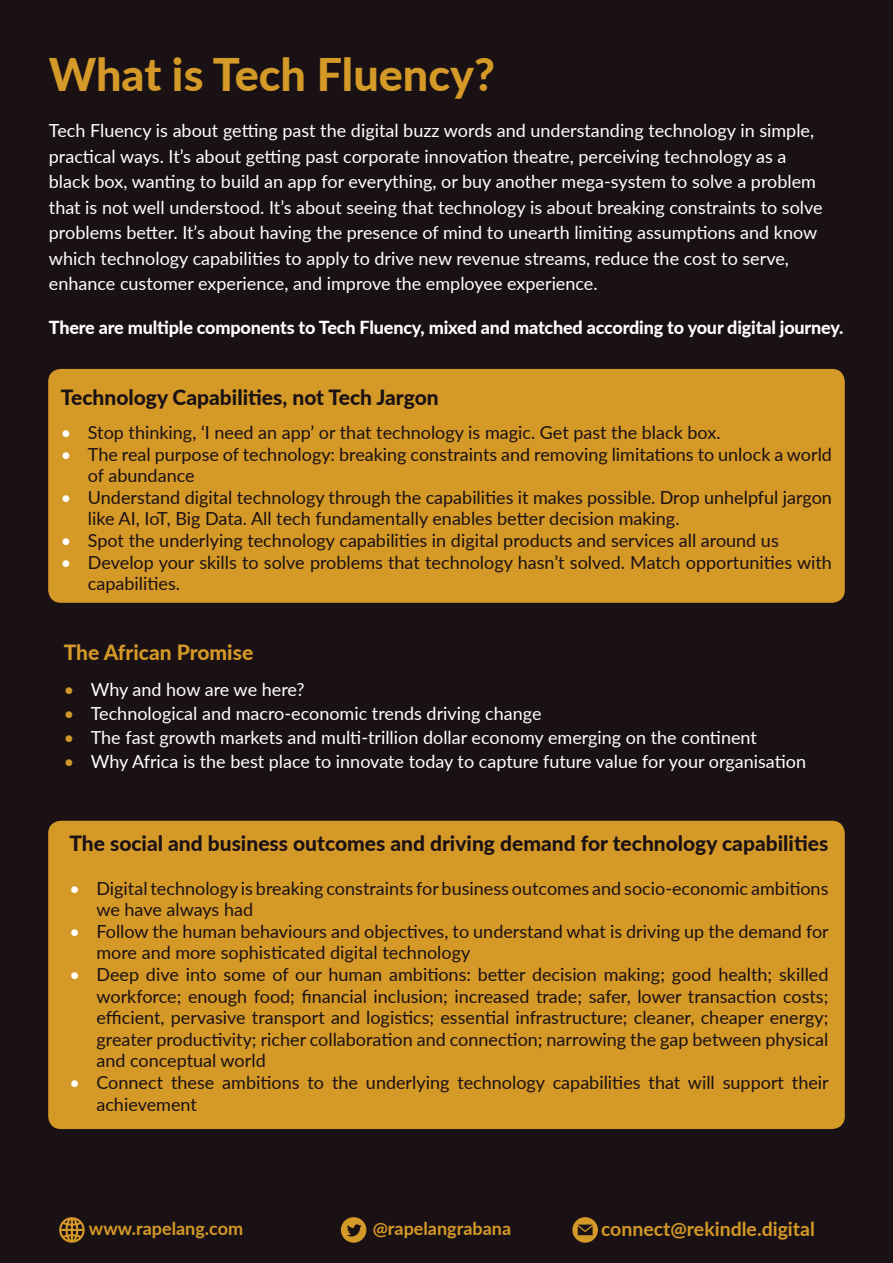
<style>
.page{position:relative;width:893px;height:1263px;background:#1a1114}
.page>*{position:absolute;margin:0;border:0;box-sizing:border-box;transform-origin:0 0}
.t1{font:800 45px "Lato";color:#d59928}
.t2{font:800 21px "Lato";color:#1a1114}
.t3{font:800 21px "Lato";color:#d59928}
.t4{font:700 19.5px "Lato";color:#d59928}
.t5{font:18px/21.6px "Lato";color:#1a1114}
.t6{font:18px/25.5px "Lato";color:#fff}
.t7{font:800 18px "Lato";letter-spacing:-.01em;color:#fff}
.t8{font:700 18px "Lato";color:#d59928}
.s1{color:#fff}
.s2{color:#d59928}
</style>
<div class="page">
<svg style="left:341px;top:1217px;width:25px;height:26px"></svg>
<svg style="left:572px;top:1217px;width:26px;height:26px"></svg>
<svg style="left:59px;top:1217px;width:26px;height:26px"></svg>
<div style="left:48px;top:369px;width:797px;height:234px;background:#d59928;border-radius:13px"></div>
<div style="left:48px;top:821px;width:797px;height:308px;background:#d59928;border-radius:13px"></div>
<h1 class="t1" style="left:49px;top:55px;width:448px">What is Tech Fluency?</h1>
<p class="t6" style="left:49px;top:117px;width:775px">Tech Fluency is about getting past the digital buzz words and understanding technology in simple, practical ways. It’s about getting past corporate innovation theatre, perceiving technology as a black box, wanting to build an app for everything, or buy another mega-system to solve a problem that is not well understood. It’s about seeing that technology is about breaking constraints to solve problems better. It’s about having the presence of mind to unearth limiting assumptions and know which technology capabilities to apply to drive new revenue streams, reduce the cost to serve, enhance customer experience, and improve the employee experience.</p>
<p class="t7" style="left:49px;top:314px;width:796px">There are multiple components to Tech Fluency, mixed and matched according to your digital journey.</p>
<p class="t2" style="left:61px;top:381px;width:379px">Technology Capabilities, not Tech Jargon</p>
<p class="t5" style="left:61px;top:421px;width:661px"><span class="s1">•</span> Stop thinking, ‘I need an app’ or that technology is magic. Get past the black box.</p>
<p class="t5" style="left:88px;top:443px;width:746px;text-indent:-27px"><span class="s1">•</span> The real purpose of technology: breaking constraints and removing limitations to unlock a world of abundance</p>
<p class="t5" style="left:88px;top:486px;width:746px;text-indent:-27px"><span class="s1">•</span> Understand digital technology through the capabilities it makes possible. Drop unhelpful jargon like AI, IoT, Big Data. All tech fundamentally enables better decision making.</p>
<p class="t5" style="left:61px;top:529px;width:719px"><span class="s1">•</span> Spot the underlying technology capabilities in digital products and services all around us</p>
<p class="t5" style="left:88px;top:551px;width:745px;text-indent:-27px"><span class="s1">•</span> Develop your skills to solve problems that technology hasn’t solved. Match opportunities with capabilities.</p>
<p class="t3" style="left:64px;top:643px;width:191px">The African Promise</p>
<p class="t6" style="left:64px;top:678px;width:242px"><span class="s2">•</span> Why and how are we here?</p>
<p class="t6" style="left:64px;top:700px;width:479px"><span class="s2">•</span> Technological and macro-economic trends driving change</p>
<p class="t6" style="left:64px;top:724px;width:695px"><span class="s2">•</span> The fast growth markets and multi-trillion dollar economy emerging on the continent</p>
<p class="t6" style="left:64px;top:748px;width:744px"><span class="s2">•</span> Why Africa is the best place to innovate today to capture future value for your organisation</p>
<p class="t2" style="left:69px;top:828px;width:760px">The social and business outcomes and driving demand for technology capabilities</p>
<p class="t5" style="left:96px;top:876px;width:733px;text-indent:-27px"><span class="s1">•</span> Digital technology is breaking constraints for business outcomes and socio-economic ambitions we have always had</p>
<p class="t5" style="left:96px;top:920px;width:734px;text-indent:-27px"><span class="s1">•</span> Follow the human behaviours and objectives, to understand what is driving up the demand for more and more sophisticated digital technology</p>
<p class="t5" style="left:96px;top:963px;width:733px;text-align:justify;text-indent:-27px"><span class="s1">•</span> Deep dive into some of our human ambitions: better decision making; good health; skilled workforce; enough food; financial inclusion; increased trade; safer, lower transaction costs; efficient, pervasive transport and logistics; essential infrastructure; cleaner, cheaper energy; greater productivity; richer collaboration and connection; narrowing the gap between physical and conceptual world</p>
<p class="t5" style="left:96px;top:1071px;width:734px;text-indent:-27px"><span class="s1">•</span> Connect these ambitions to the underlying technology capabilities that will support their achievement</p>
<p class="t8" style="left:89px;top:1221px;width:156px">www.rapelang.com</p>
<p class="t8" style="left:373px;top:1221px;width:140px">@rapelangrabana</p>
<p class="t4" style="left:601px;top:1222px;width:215px">connect@rekindle.digital</p>
</div>
